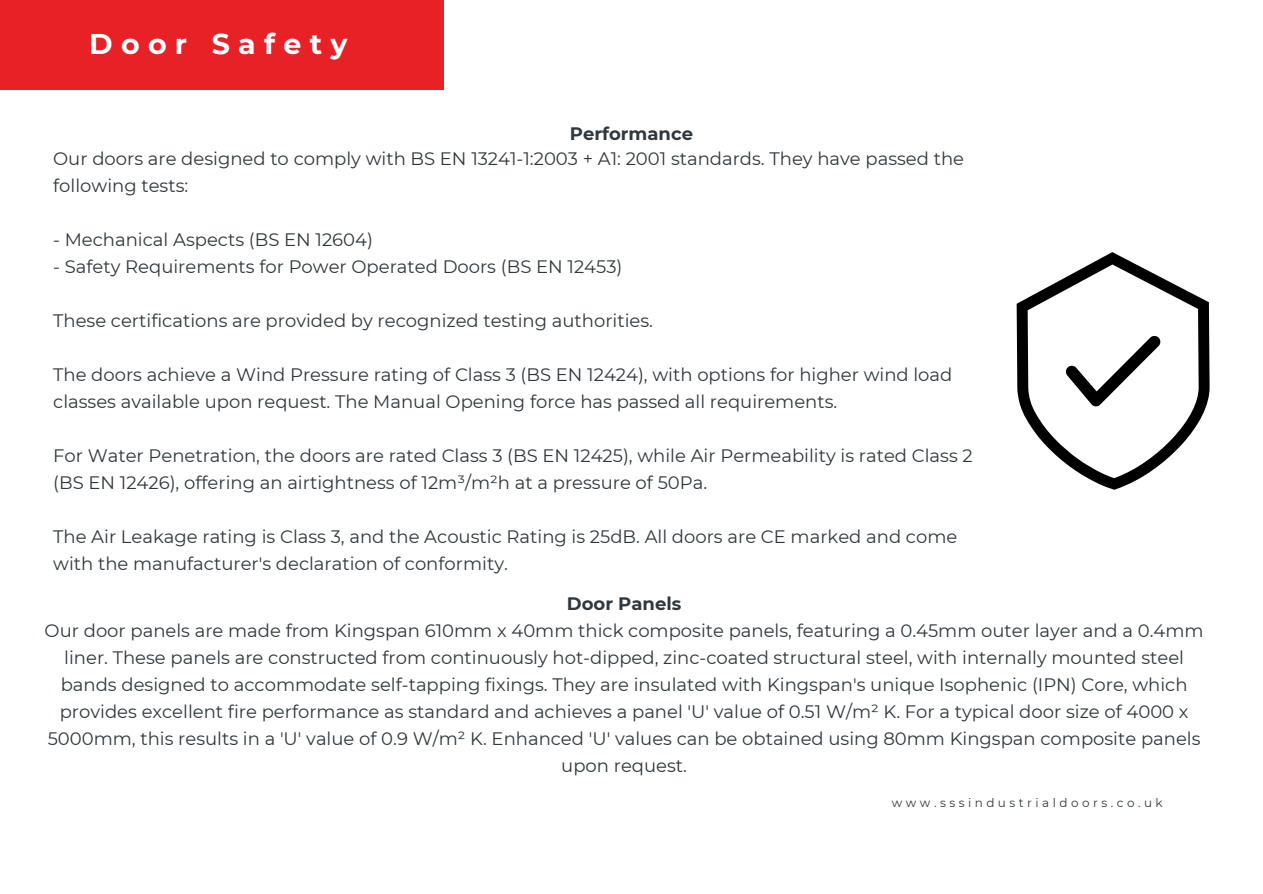
<style>
.page{position:relative;width:1263px;height:894px;background:#fff}
.page>*{position:absolute;margin:0;border:0;box-sizing:border-box;transform-origin:0 0}
.t1{font:700 28.5px "Montserrat";letter-spacing:.29em;color:#fff}
.t2{font:18px/27px "Montserrat";color:#30383d}
.t3{font:700 18px "Montserrat";color:#30383d}
.t4{font:12px "Montserrat";letter-spacing:.29em;color:#30383d}
</style>
<div class="page">
<div style="left:0;top:0;width:444px;height:89px;background:#e72126"></div>
<svg style="left:1017px;top:252px;width:193px;height:237px"></svg>
<h1 class="t1" style="left:89px;top:27px;width:260px">Door Safety</h1>
<p class="t3" style="left:570px;top:123px;width:125px">Performance</p>
<p class="t2" style="left:53px;top:145px;width:912px">Our doors are designed to comply with BS EN 13241-1:2003 + A1: 2001 standards. They have passed the following tests:</p>
<p class="t2" style="left:53px;top:226px;width:321px">- Mechanical Aspects (BS EN 12604)</p>
<p class="t2" style="left:53px;top:253px;width:571px">- Safety Requirements for Power Operated Doors (BS EN 12453)</p>
<p class="t2" style="left:53px;top:307px;width:601px">These certifications are provided by recognized testing authorities.</p>
<p class="t2" style="left:53px;top:361px;width:901px">The doors achieve a Wind Pressure rating of Class 3 (BS EN 12424), with options for higher wind load classes available upon request. The Manual Opening force has passed all requirements.</p>
<p class="t2" style="left:53px;top:442px;width:921px">For Water Penetration, the doors are rated Class 3 (BS EN 12425), while Air Permeability is rated Class 2 (BS EN 12426), offering an airtightness of 12m³/m²h at a pressure of 50Pa.</p>
<p class="t2" style="left:53px;top:523px;width:906px">The Air Leakage rating is Class 3, and the Acoustic Rating is 25dB. All doors are CE marked and come with the manufacturer's declaration of conformity.</p>
<p class="t3" style="left:567px;top:592px;width:116px">Door Panels</p>
<p class="t2" style="left:45px;top:617px;width:1160px;text-align:center">Our door panels are made from Kingspan 610mm x 40mm thick composite panels, featuring a 0.45mm outer layer and a 0.4mm liner. These panels are constructed from continuously hot-dipped, zinc-coated structural steel, with internally mounted steel bands designed to accommodate self-tapping fixings. They are insulated with Kingspan's unique Isophenic (IPN) Core, which provides excellent fire performance as standard and achieves a panel 'U' value of 0.51 W/m² K. For a typical door size of 4000 x 5000mm, this results in a 'U' value of 0.9 W/m² K. Enhanced 'U' values can be obtained using 80mm Kingspan composite panels upon request.</p>
<p class="t4" style="left:892px;top:795px;width:272px">www.sssindustrialdoors.co.uk</p>
</div>
